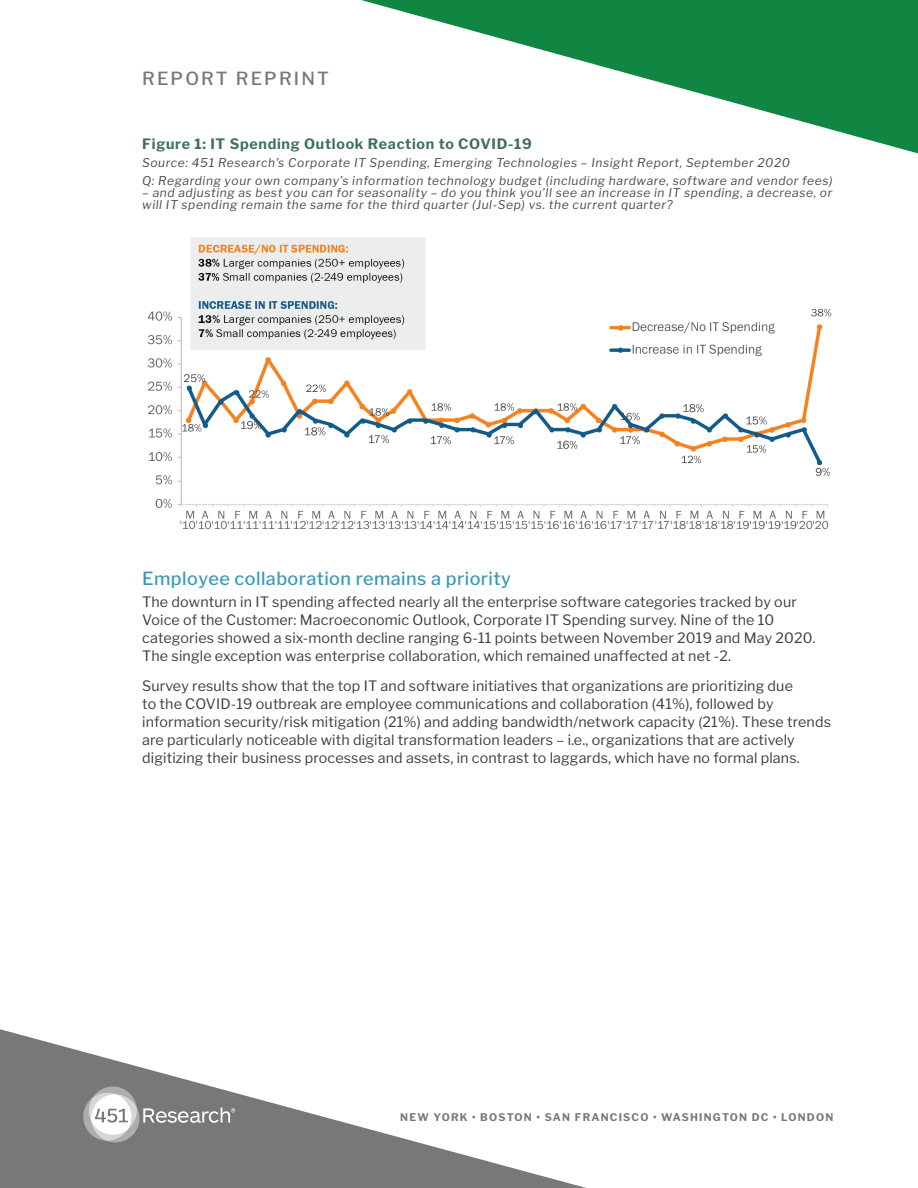
<style>
.page{position:relative;width:918px;height:1188px;background:#fff}
.page>*{position:absolute;margin:0;border:0;box-sizing:border-box;transform-origin:0 0}
.t1{font:500 18px "Libre Franklin";letter-spacing:.025em;color:#3998b5}
.t2{font:500 18px "Libre Franklin";letter-spacing:.12em;color:#78787a}
.Libre_Franklin_Body{font:14.25px/18px "Libre Franklin";letter-spacing:.01em;color:#3e3e3f}
.Figures{font:700 14.25px "Libre Franklin";letter-spacing:.05em;color:#3f7058}
.Sources{font:italic 12px/12px "Libre Franklin";letter-spacing:.05em;color:#4b4c4d}
.t3{font:700 10.5px "Libre Franklin";letter-spacing:.115em;color:#78787a}
</style>
<div class="page">
<svg style="left:0;top:1029px;width:586px;height:159px"></svg>
<svg style="left:361px;top:0;width:557px;height:154px"></svg>
<svg style="left:82px;top:1086px;width:153px;height:56px"></svg>
<img style="left:147px;top:238px;width:685px;height:292px">
<p class="t2" style="left:142px;top:68px;width:188px">REPORT REPRINT</p>
<p class="Figures" style="left:142px;top:135px;width:391px">Figure 1: IT Spending Outlook Reaction to COVID-19</p>
<p class="Sources" style="left:142px;top:156px;width:649px">Source: 451 Research’s Corporate IT Spending, Emerging Technologies – Insight Report, September 2020</p>
<p class="Sources" style="left:142px;top:174px;width:692px">Q: Regarding your own company’s information technology budget (including hardware, software and vendor fees)</p>
<p class="Sources" style="left:142px;top:186px;width:692px">– and adjusting as best you can for seasonality – do you think you’ll see an increase in IT spending, a decrease, or will IT spending remain the same for the third quarter (Jul-Sep) vs. the current quarter?</p>
<h1 class="t1" style="left:142px;top:567px;width:370px">Employee collaboration remains a priority</h1>
<p class="Libre_Franklin_Body" style="left:142px;top:593px;width:675px">The downturn in IT spending affected nearly all the enterprise software categories tracked by our Voice of the Customer: Macroeconomic Outlook, Corporate IT Spending survey. Nine of the 10 categories showed a six-month decline ranging 6-11 points between November 2019 and May 2020.<br>The single exception was enterprise collaboration, which remained unaffected at net -2.</p>
<p class="Libre_Franklin_Body" style="left:142px;top:677px;width:690px">Survey results show that the top IT and software initiatives that organizations are prioritizing due<br>to the COVID-19 outbreak are employee communications and collaboration (41%), followed by information security/risk mitigation (21%) and adding bandwidth/network capacity (21%). These trends are particularly noticeable with digital transformation leaders – i.e., organizations that are actively digitizing their business processes and assets, in contrast to laggards, which have no formal plans.</p>
<p class="t3" style="left:400px;top:1111px;width:434px">NEW YORK • BOSTON • SAN FRANCISCO • WASHINGTON DC • LONDON</p>
</div>
